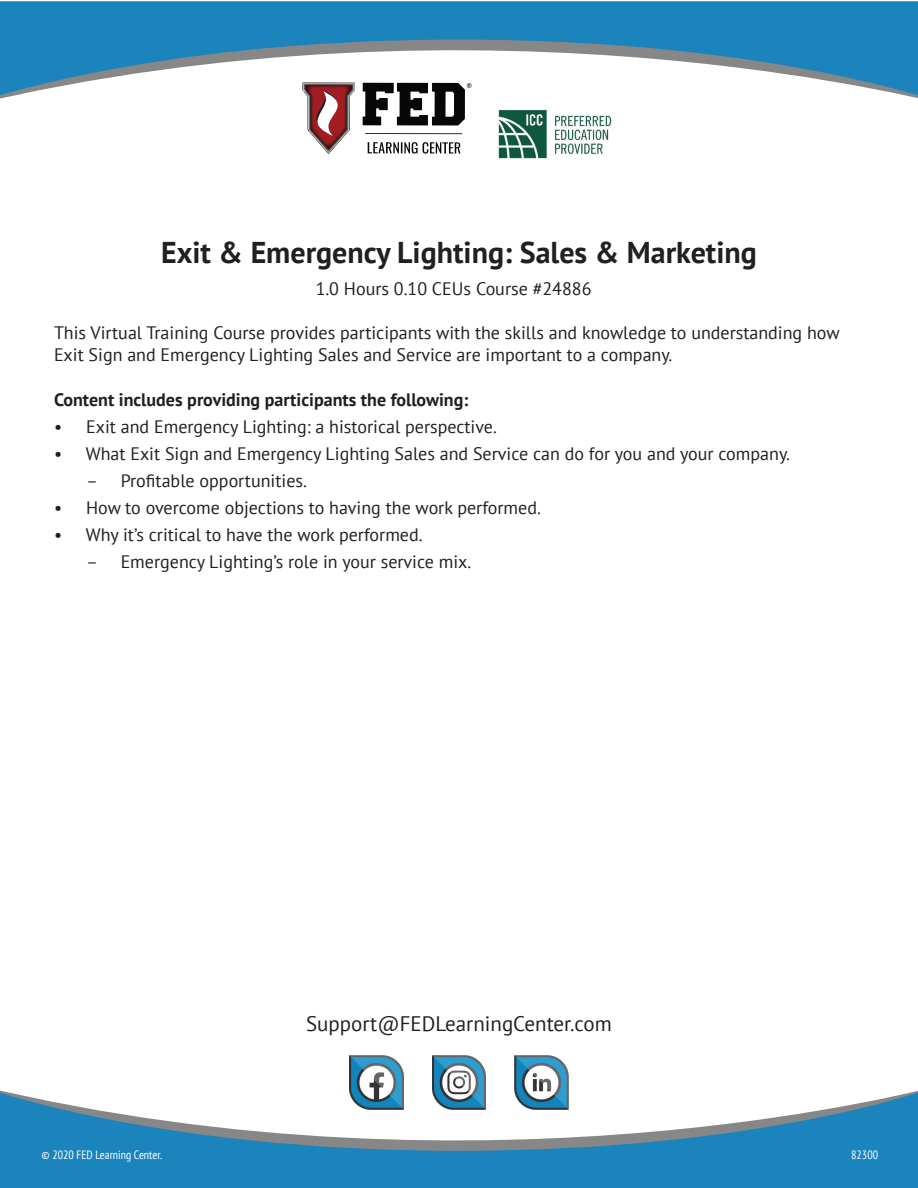
<style>
.page{position:relative;width:918px;height:1188px;background:#fff}
.page>*{position:absolute;margin:0;border:0;box-sizing:border-box;transform-origin:0 0}
.t1{font:700 30px "PT Sans";color:#231f20}
.t2{font:21px "PT Sans";color:#231f20}
.t3{font:18px/21.6px "PT Sans";color:#231f20}
.t4{font:700 18px "PT Sans";color:#231f20}
.t5{font:condensed 12px "PT Sans";color:#fff}
</style>
<div class="page">
<svg style="left:0;top:1px;width:918px;height:98px;fill:#1b84bd"></svg>
<svg style="left:0;top:1086px;width:918px;height:102px;fill:#1b84bd"></svg>
<img style="left:350px;top:1056px;width:53px;height:53px">
<img style="left:432px;top:1056px;width:54px;height:53px">
<img style="left:515px;top:1056px;width:53px;height:53px">
<svg style="left:368px;top:142px;width:92px;height:12px"></svg>
<hr style="left:365px;top:133px;width:97px;height:1px;background:#060806">
<svg style="left:302px;top:82px;width:53px;height:72px"></svg>
<svg style="left:363px;top:83px;width:109px;height:43px"></svg>
<img style="left:498px;top:109px;width:114px;height:50px">
<p class="t1" style="left:161px;top:232px;width:597px">Exit &amp; Emergency Lighting: Sales &amp; Marketing</p>
<p class="t3" style="left:316px;top:278px;width:277px">1.0 Hours 0.10 CEUs Course #24886</p>
<p class="t3" style="left:54px;top:322px;width:787px">This Virtual Training Course provides participants with the skills and knowledge to understanding how<br>Exit Sign and Emergency Lighting Sales and Service are important to a company.</p>
<p class="t4" style="left:54px;top:387px;width:416px">Content includes providing participants the following:</p>
<p class="t3" style="left:54px;top:415px;width:444px">• Exit and Emergency Lighting: a historical perspective.</p>
<p class="t3" style="left:54px;top:442px;width:737px">• What Exit Sign and Emergency Lighting Sales and Service can do for you and your company.</p>
<p class="t3" style="left:86px;top:469px;width:222px">– Profitable opportunities.</p>
<p class="t3" style="left:54px;top:496px;width:488px">• How to overcome objections to having the work performed.</p>
<p class="t3" style="left:54px;top:523px;width:370px">• Why it’s critical to have the work performed.</p>
<p class="t3" style="left:86px;top:550px;width:387px">– Emergency Lighting’s role in your service mix.</p>
<p class="t2" style="left:306px;top:1010px;width:307px">Support@FEDLearningCenter.com</p>
<p class="t5" style="left:42px;top:1147px;width:122px">© 2020 FED Learning Center.</p>
<p class="t5" style="left:851px;top:1147px;width:28px">82300</p>
</div>
